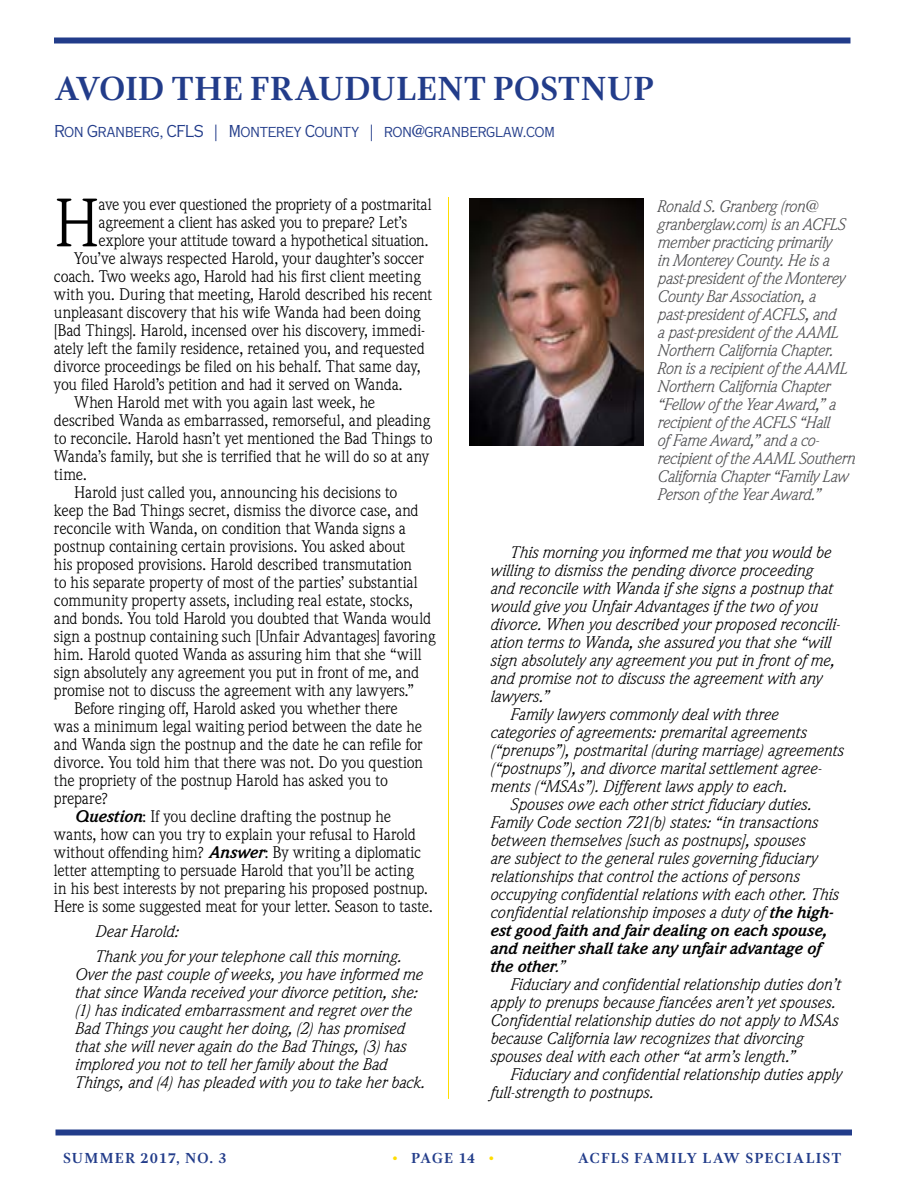
<style>
.page{position:relative;width:918px;height:1188px;background:#fff}
.page>*{position:absolute;margin:0;border:0;box-sizing:border-box;transform-origin:0 0}
.t1{font:67.05px "Weidemann Std";color:#000}
.t2{font:700 34.5px "Gandhi Serif";color:#223c8a}
.t3{font:16.5px "Weidemann Std";letter-spacing:-.01em;color:#000}
.t4{font:italic 16.5px/18px "Weidemann Std";letter-spacing:-.01em;color:#000}
.t5{font:italic 16.5px/18px "Weidemann Std";letter-spacing:-.03em;color:#4f4f51}
.t6{font:italic 700 16.5px "Weidemann Std";color:#000}
.t7{font:16.5px "Copperplate Gothic Std 29 AB";letter-spacing:-.03em;color:#223c8a}
.t8{font:700 15px "Gandhi Serif";letter-spacing:.07em;color:#223c8a}
.s1{font-weight:700;font-style:italic}
.s2{font-weight:700}
.s3{font-weight:400}
.s4{font-family:"Weidemann Std";font-weight:400;font-size:10.5px;color:#fd0}
</style>
<div class="page">
<div style="left:54px;top:38px;width:796px;height:6px;background:#223c8a"></div>
<div style="left:56px;top:1130px;width:796px;height:6px;background:#223c8a"></div>
<hr style="left:448px;top:73px;width:1px;height:1026px;background:#fd0">
<img style="left:470px;top:198px;width:173px;height:247px">
<h2 class="t2" style="left:54px;top:69px;width:602px">AVOID THE FRAUDULENT POSTNUP</h2>
<p class="t7" style="left:54px;top:122px;width:503px">Ron Granberg, CFLS | Monterey County | ron@granberglaw.com</p>
<h1 class="t1" style="left:54px;top:184px;width:47px">H</h1>
<p class="t3" style="left:99px;top:195px;width:335px">ave you ever questioned the propriety of a postmarital</p>
<p class="t3" style="left:99px;top:213px;width:310px">agreement a client has asked you to prepare? Let’s</p>
<p class="t3" style="left:99px;top:231px;width:332px">explore your attitude toward a hypothetical situation.</p>
<p class="t3" style="left:74px;top:249px;width:351px">You’ve always respected Harold, your daughter’s soccer</p>
<p class="t3" style="left:54px;top:267px;width:368px">coach. Two weeks ago, Harold had his first client meeting</p>
<p class="t3" style="left:54px;top:285px;width:380px">with you. During that meeting, Harold described his recent</p>
<p class="t3" style="left:54px;top:303px;width:368px">unpleasant discovery that his wife Wanda had been doing</p>
<p class="t3" style="left:54px;top:321px;width:373px">[Bad Things]. Harold, incensed over his discovery, immedi-</p>
<p class="t3" style="left:54px;top:339px;width:373px">ately left the family residence, retained you, and requested</p>
<p class="t3" style="left:54px;top:357px;width:368px">divorce proceedings be filed on his behalf. That same day,</p>
<p class="t3" style="left:54px;top:375px;width:350px">you filed Harold’s petition and had it served on Wanda.</p>
<p class="t3" style="left:74px;top:393px;width:303px">When Harold met with you again last week, he</p>
<p class="t3" style="left:54px;top:411px;width:378px">described Wanda as embarrassed, remorseful, and pleading</p>
<p class="t3" style="left:54px;top:429px;width:380px">to reconcile. Harold hasn’t yet mentioned the Bad Things to</p>
<p class="t3" style="left:54px;top:447px;width:377px">Wanda’s family, but she is terrified that he will do so at any</p>
<p class="t3" style="left:54px;top:465px;width:35px">time.</p>
<p class="t3" style="left:74px;top:483px;width:325px">Harold just called you, announcing his decisions to</p>
<p class="t3" style="left:54px;top:501px;width:366px">keep the Bad Things secret, dismiss the divorce case, and</p>
<p class="t3" style="left:54px;top:519px;width:353px">reconcile with Wanda, on condition that Wanda signs a</p>
<p class="t3" style="left:54px;top:537px;width:353px">postnup containing certain provisions. You asked about</p>
<p class="t3" style="left:54px;top:555px;width:360px">his proposed provisions. Harold described transmutation</p>
<p class="t3" style="left:54px;top:573px;width:365px">to his separate property of most of the parties’ substantial</p>
<p class="t3" style="left:54px;top:591px;width:361px">community property assets, including real estate, stocks,</p>
<p class="t3" style="left:54px;top:609px;width:379px">and bonds. You told Harold you doubted that Wanda would</p>
<p class="t3" style="left:54px;top:627px;width:383px">sign a postnup containing such [Unfair Advantages] favoring</p>
<p class="t3" style="left:54px;top:645px;width:369px">him. Harold quoted Wanda as assuring him that she “will</p>
<p class="t3" style="left:54px;top:663px;width:367px">sign absolutely any agreement you put in front of me, and</p>
<p class="t3" style="left:54px;top:681px;width:362px">promise not to discuss the agreement with any lawyers.”</p>
<p class="t3" style="left:74px;top:699px;width:325px">Before ringing off, Harold asked you whether there</p>
<p class="t3" style="left:54px;top:717px;width:370px">was a minimum legal waiting period between the date he</p>
<p class="t3" style="left:54px;top:735px;width:370px">and Wanda sign the postnup and the date he can refile for</p>
<p class="t3" style="left:54px;top:753px;width:371px">divorce. You told him that there was not. Do you question</p>
<p class="t3" style="left:54px;top:771px;width:335px">the propriety of the postnup Harold has asked you to</p>
<p class="t3" style="left:54px;top:789px;width:56px">prepare?</p>
<p class="t3" style="left:74px;top:807px;width:318px"><span class="s1">Question</span>: If you decline drafting the postnup he</p>
<p class="t3" style="left:54px;top:825px;width:364px">wants, how can you try to explain your refusal to Harold</p>
<p class="t3" style="left:54px;top:843px;width:369px">without offending him? <span class="s1">Answer</span>: By writing a diplomatic</p>
<p class="t3" style="left:54px;top:861px;width:361px">letter attempting to persuade Harold that you’ll be acting</p>
<p class="t3" style="left:54px;top:879px;width:376px">in his best interests by not preparing his proposed postnup.</p>
<p class="t3" style="left:54px;top:897px;width:381px">Here is some suggested meat for your letter. Season to taste.</p>
<p class="t4" style="left:95px;top:919px;width:308px;line-height:24.8px">Dear Harold:<br>Thank you for your telephone call this morning.</p>
<p class="t4" style="left:74px;top:965px;width:352px">Over the past couple of weeks, you have informed me that since Wanda received your divorce petition, she: (1) has indicated embarrassment and regret over the Bad Things you caught her doing, (2) has promised that she will never again do the Bad Things, (3) has implored you not to tell her family about the Bad Things, and (4) has pleaded with you to take her back.</p>
<p class="t5" style="left:657px;top:197px;width:199px">Ronald S. Granberg (ron@ granberglaw.com) is an ACFLS member practicing primarily<br>in Monterey County. He is a past-president of the Monterey<br>County Bar Association, a past-president of ACFLS, and<br>a past-president of the AAML<br>Northern California Chapter.<br>Ron is a recipient of the AAML<br>Northern California Chapter “Fellow of the Year Award,” a recipient of the ACFLS “Hall<br>of Fame Award,” and a co&shy;recipient of the AAML Southern<br>California Chapter “Family Law<br>Person of the Year Award.”</p>
<p class="t4" style="left:510px;top:543px;width:322px">This morning you informed me that you would be</p>
<p class="t4" style="left:489px;top:561px;width:324px">willing to dismiss the pending divorce proceeding</p>
<p class="t4" style="left:489px;top:579px;width:344px">and reconcile with Wanda if she signs a postnup that</p>
<p class="t4" style="left:489px;top:597px;width:329px">would give you Unfair Advantages if the two of you</p>
<p class="t4" style="left:489px;top:615px;width:352px">divorce. When you described your proposed reconcili-</p>
<p class="t4" style="left:489px;top:633px;width:342px">ation terms to Wanda, she assured you that she “will</p>
<p class="t4" style="left:489px;top:651px;width:346px">sign absolutely any agreement you put in front of me,</p>
<p class="t4" style="left:489px;top:669px;width:333px">and promise not to discuss the agreement with any</p>
<p class="t4" style="left:489px;top:687px;width:61px">lawyers.”</p>
<p class="t4" style="left:510px;top:705px;width:270px">Family lawyers commonly deal with three</p>
<p class="t4" style="left:489px;top:723px;width:318px">categories of agreements: premarital agreements</p>
<p class="t4" style="left:489px;top:741px;width:355px">(“prenups”), postmarital (during marriage) agreements</p>
<p class="t4" style="left:489px;top:759px;width:334px">(“postnups”), and divorce marital settlement agree-</p>
<p class="t4" style="left:489px;top:777px;width:299px">ments (“MSAs”). Different laws apply to each.</p>
<p class="t4" style="left:510px;top:795px;width:303px">Spouses owe each other strict fiduciary duties.</p>
<p class="t4" style="left:489px;top:813px;width:329px">Family Code section 721(b) states: “in transactions</p>
<p class="t4" style="left:489px;top:831px;width:317px">between themselves [such as postnups], spouses</p>
<p class="t4" style="left:489px;top:849px;width:329px">are subject to the general rules governing fiduciary</p>
<p class="t4" style="left:489px;top:867px;width:311px">relationships that control the actions of persons</p>
<p class="t4" style="left:489px;top:885px;width:350px">occupying confidential relations with each other. This</p>
<p class="t4" style="left:489px;top:903px;width:346px">confidential relationship imposes a duty of <span class="s2">the high-</span></p>
<p class="t6" style="left:489px;top:921px;width:339px">est good faith and fair dealing on each spouse,</p>
<p class="t6" style="left:489px;top:939px;width:332px">and neither shall take any unfair advantage of</p>
<p class="t6" style="left:489px;top:957px;width:77px">the other<span class="s3">.”</span></p>
<p class="t4" style="left:510px;top:975px;width:332px">Fiduciary and confidential relationship duties don’t</p>
<p class="t4" style="left:489px;top:993px;width:347px">apply to prenups because fiancées aren’t yet spouses.</p>
<p class="t4" style="left:489px;top:1011px;width:350px">Confidential relationship duties do not apply to MSAs</p>
<p class="t4" style="left:489px;top:1029px;width:315px">because California law recognizes that divorcing</p>
<p class="t4" style="left:489px;top:1047px;width:307px">spouses deal with each other “at arm’s length.”</p>
<p class="t4" style="left:510px;top:1065px;width:333px">Fiduciary and confidential relationship duties apply</p>
<p class="t4" style="left:489px;top:1083px;width:165px">full-strength to postnups.</p>
<p class="t8" style="left:63px;top:1149px;width:165px">SUMMER 2017, NO. 3</p>
<p class="t8" style="left:393px;top:1149px;width:103px"><span class="s4">•</span> PAGE 14 <span class="s4">•</span></p>
<p class="t8" style="left:578px;top:1149px;width:265px">ACFLS FAMILY LAW SPECIALIST</p>
</div>
